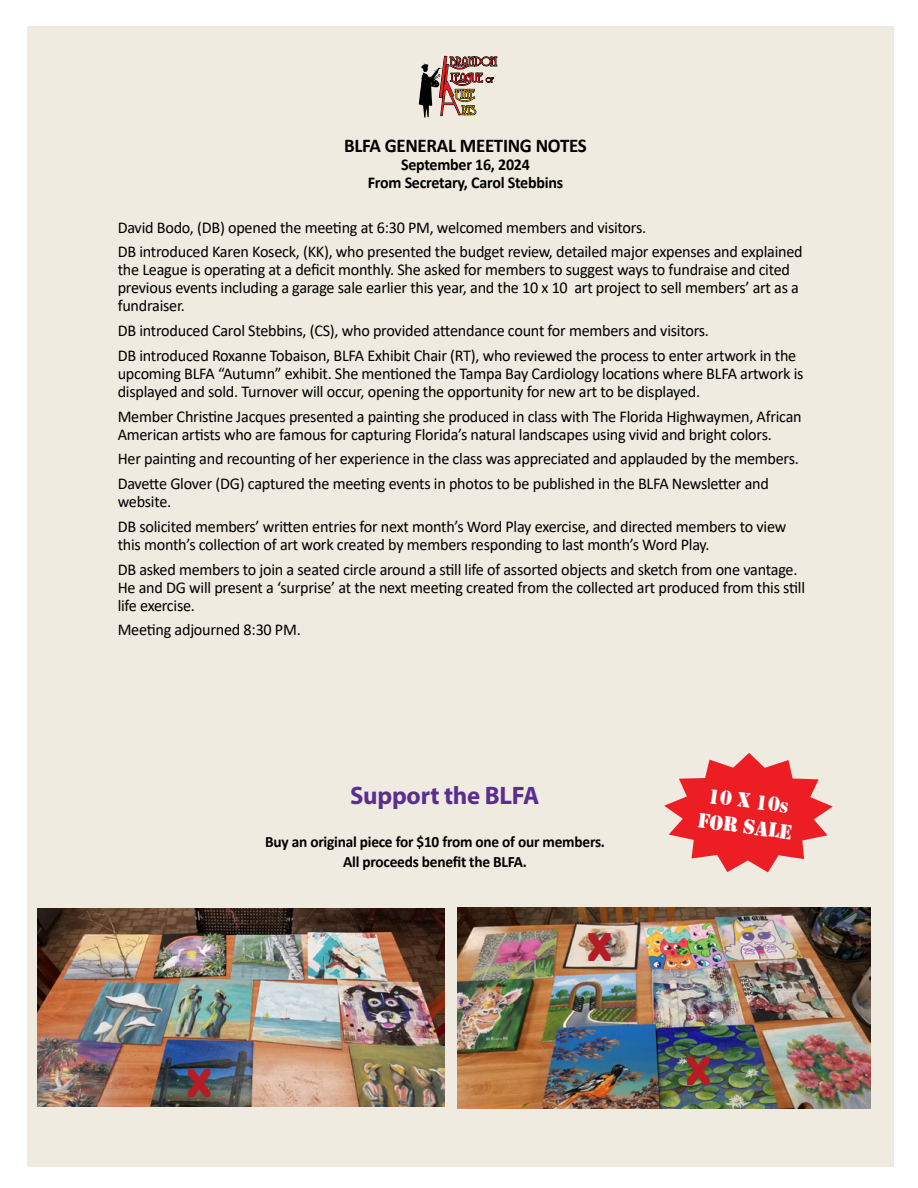
<style>
.page{position:relative;width:918px;height:1188px;background:#fff}
.page>*{position:absolute;margin:0;border:0;box-sizing:border-box;transform-origin:0 0}
.t1{font:700 41.1px "Berlin Sans FB Demi";color:#b61c24}
.t2{font:700 40.5px "Berlin Sans FB Demi";color:#b61c24}
.t3{font:700 25.35px "Myriad Pro";letter-spacing:-.01em;color:#5a2e91}
.t4{font:21.3px/25.5px "Stencil";color:#fff;text-align:center}
.t5{font:700 19.5px "Calibri";letter-spacing:-.015em;color:#000}
.t6{font:16.5px/24.8px "Calibri";letter-spacing:-.015em;color:#000}
.t7{font:700 16.5px/18px "Calibri";letter-spacing:-.015em;color:#000;text-align:center}
.t8{font:700 15.75px/20.7px "Calibri";letter-spacing:-.015em;color:#000;text-align:center}
.s1{font-size:15.3px}
</style>
<div class="page">
<div style="left:27px;top:26px;width:866px;height:1140px;background:#efebe0"></div>
<img style="left:458px;top:908px;width:412px;height:200px">
<svg style="left:419px;top:55px;width:78px;height:63px"></svg>
<img style="left:37px;top:909px;width:408px;height:198px">
<svg style="left:664px;top:753px;width:169px;height:119px"></svg>
<p class="t5" style="left:344px;top:131px;width:244px">BLFA GENERAL MEETING NOTES</p>
<p class="t7" style="left:368px;top:155px;width:197px">September 16, 2024<br>From Secretary, Carol Stebbins</p>
<p class="t6" style="left:118px;top:214px;width:687px">David Bodo, (DB) opened the meeting at 6:30 PM, welcomed members and visitors.<br>DB introduced Karen Koseck, (KK), who presented the budget review, detailed major expenses and explained</p>
<p class="t6" style="left:118px;top:260px;width:683px;line-height:18px">the League is operating at a deficit monthly. She asked for members to suggest ways to fundraise and cited previous events including a garage sale earlier this year, and the 10 x 10 art project to sell members’ art as a fundraiser.</p>
<p class="t6" style="left:118px;top:318px;width:680px">DB introduced Carol Stebbins, (CS), who provided attendance count for members and visitors.<br>DB introduced Roxanne Tobaison, BLFA Exhibit Chair (RT), who reviewed the process to enter artwork in the</p>
<p class="t6" style="left:118px;top:364px;width:687px;line-height:18px">upcoming BLFA “Autumn” exhibit. She mentioned the Tampa Bay Cardiology locations where BLFA artwork is displayed and sold. Turnover will occur, opening the opportunity for new art to be displayed.</p>
<p class="t6" style="left:118px;top:407px;width:686px;line-height:18px">Member Christine Jacques presented a painting she produced in class with The Florida Highwaymen, African<br>American artists who are famous for capturing Florida’s natural landscapes using vivid and bright colors.</p>
<p class="t6" style="left:118px;top:446px;width:683px">Her painting and recounting of her experience in the class was appreciated and applauded by the members.<br>Davette Glover (DG) captured the meeting events in photos to be published in the BLFA Newsletter and</p>
<p class="t6" style="left:118px;top:489px;width:670px">website.<br>DB solicited members’ written entries for next month’s Word Play exercise, and directed members to view</p>
<p class="t6" style="left:118px;top:532px;width:681px">this month’s collection of art work created by members responding to last month’s Word Play.<br>DB asked members to join a seated circle around a still life of assorted objects and sketch from one vantage.</p>
<p class="t6" style="left:118px;top:578px;width:689px;line-height:18px">He and DG will present a ‘surprise’ at the next meeting created from the collected art produced from this still life exercise.</p>
<p class="t6" style="left:118px;top:617px;width:185px">Meeting adjourned 8:30 PM.</p>
<h3 class="t3" style="left:350px;top:779px;width:191px">Support the BLFA</h3>
<p class="t4" style="left:703px;top:782px;width:96px;rotate:8deg">10 x 10<span class="s1">s<br></span>For sale</p>
<p class="t8" style="left:265px;top:831px;width:341px">Buy an original piece for $10 from one of our members.<br>All proceeds benefit the BLFA.</p>
<h2 class="t2" style="left:587px;top:924px;width:26px">X</h2>
<h2 class="t2" style="left:187px;top:1059px;width:26px">X</h2>
<h1 class="t1" style="left:686px;top:1047px;width:27px">X</h1>
</div>
